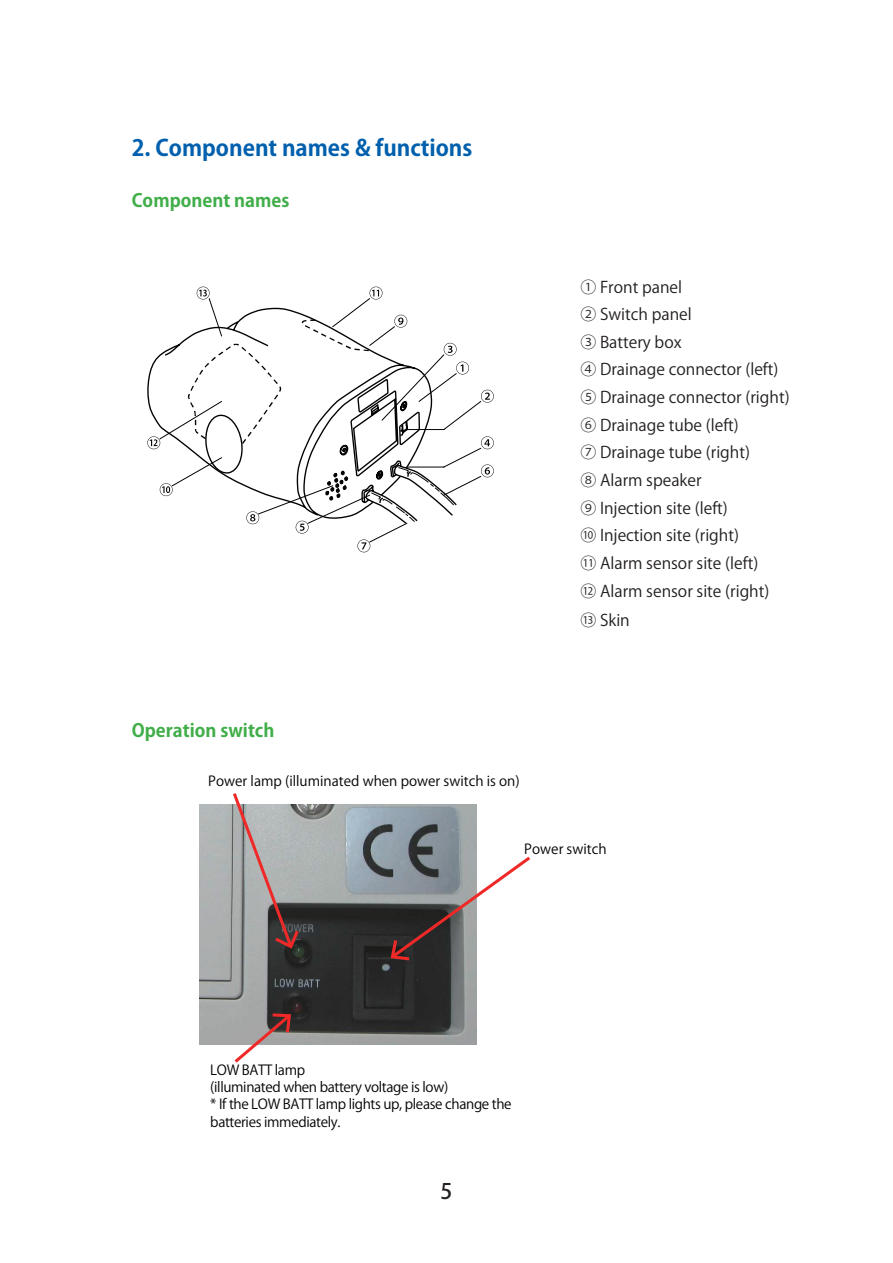
<style>
.page{position:relative;width:893px;height:1263px;background:#fff}
.page>*{position:absolute;margin:0;border:0;box-sizing:border-box;transform-origin:0 0}
.t1{font:700 22.35px "Koz Go Pro";color:#0160ae}
.t2{font:500 21.3px "Koz Go Pro";color:#231f20}
.t3{font:700 18px "Koz Go Pro";color:#40ae49}
.t4{font:15.9px/27.6px "Koz Go Pro";color:#231f20}
.t5{font:13.8px/17.2px "Koz Go Pro Regular 90 pv RKSJ H";letter-spacing:-.025em;color:#030303}
.t6{font:13.8px "Koz Go Pro Regular 90 pv RKSJ H";color:#030303}
</style>
<div class="page">
<svg style="left:147px;top:287px;width:347px;height:265px"></svg>
<img style="left:199px;top:804px;width:278px;height:240px">
<svg style="left:389px;top:854px;width:141px;height:106px"></svg>
<svg style="left:230px;top:793px;width:69px;height:156px;background:#a59e9e"></svg>
<svg style="left:231px;top:1012px;width:62px;height:51px"></svg>
<h1 class="t1" style="left:132px;top:133px;width:342px">2. Component names &amp; functions</h1>
<p class="t3" style="left:132px;top:189px;width:159px">Component names</p>
<p class="t3" style="left:132px;top:718px;width:144px">Operation switch</p>
<p class="t6" style="left:208px;top:772px;width:313px">Power lamp (illuminated when power switch is on)</p>
<p class="t4" style="left:580px;top:273px;width:211px">① Front panel<br>② Switch panel<br>③ Battery box<br>④ Drainage connector (left)<br>⑤ Drainage connector (right)<br>⑥ Drainage tube (left)<br>⑦ Drainage tube (right)<br>⑧ Alarm speaker<br>⑨ Injection site (left)<br>⑩ Injection site (right)<br>⑪ Alarm sensor site (left)<br>⑫ Alarm sensor site (right)</p>
<p class="t4" style="left:580px;top:607px;width:51px">⑬ Skin</p>
<p class="t6" style="left:524px;top:840px;width:84px">Power switch</p>
<p class="t5" style="left:210px;top:1061px;width:303px">LOW BATT lamp<br>(illuminated when battery voltage is low)<br>* If the LOW BATT lamp lights up, please change the batteries immediately.</p>
<h2 class="t2" style="left:440px;top:1177px;width:13px">5</h2>
</div>
